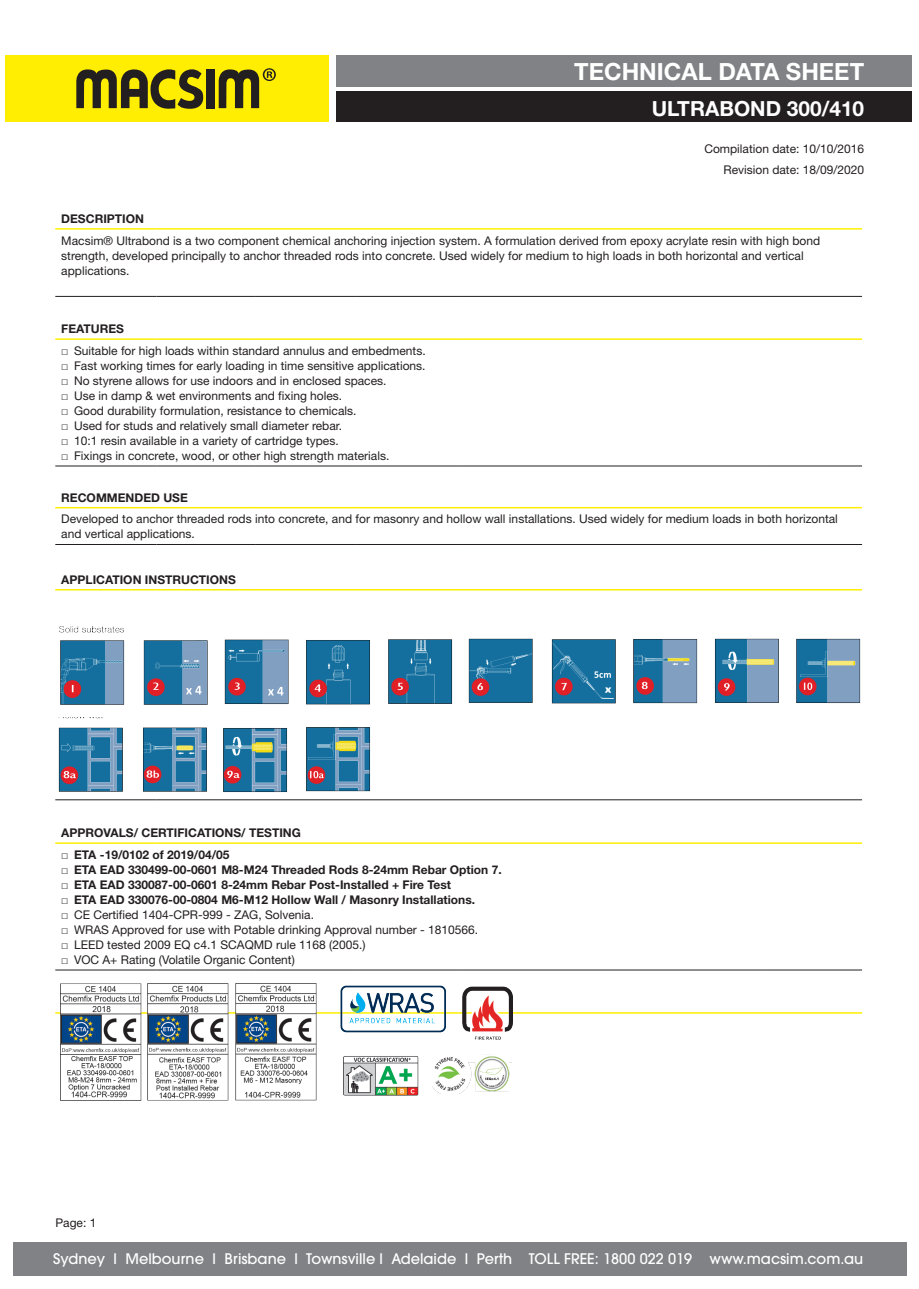
<style>
.page{position:relative;width:919px;height:1289px;background:#fff}
.page>*{position:absolute;margin:0;border:0;box-sizing:border-box;transform-origin:0 0}
.t1{font:700 23.7px "Helvetica Neue";color:#fff}
.t2{font:700 20.85px "Helvetica Neue";color:#fff}
.t3{font:500 14.55px "ITC Avant Garde Pro";color:#fff}
.Bullets_Green_354C{font:12px/15px "Helvetica Neue";color:#231f20}
.Bullets_Green_354C-2{font:700 12px "Helvetica Neue";color:#231f20}
.s1{font-family:"Century Gothic"}
.s2{font-family:"Century Gothic";font-weight:400}
</style>
<div class="page">
<div style="left:5px;top:55px;width:324px;height:67px;background:#ffee01"></div>
<div style="left:336px;top:55px;width:575px;height:32px;background:#808285"></div>
<div style="left:336px;top:92px;width:575px;height:30px;background:#231f20"></div>
<div style="left:206px;top:69px;width:8px;height:39px;background:#231f20"></div>
<svg style="left:76px;top:69px;width:128px;height:40px"></svg>
<svg style="left:219px;top:68px;width:57px;height:40px"></svg>
<div style="left:13px;top:1241px;width:893px;height:34px;background:#808285"></div>
<hr style="left:761px;top:466px;width:101px;height:1px;background:#231f20">
<hr style="left:55px;top:544px;width:101px;height:1px;background:#231f20">
<hr style="left:156px;top:544px;width:100px;height:1px;background:#231f20">
<hr style="left:256px;top:544px;width:101px;height:1px;background:#231f20">
<hr style="left:357px;top:544px;width:101px;height:1px;background:#231f20">
<hr style="left:458px;top:544px;width:101px;height:1px;background:#231f20">
<hr style="left:559px;top:544px;width:101px;height:1px;background:#231f20">
<hr style="left:660px;top:544px;width:101px;height:1px;background:#231f20">
<hr style="left:761px;top:544px;width:101px;height:1px;background:#231f20">
<hr style="left:458px;top:799px;width:101px;height:1px;background:#231f20">
<hr style="left:559px;top:799px;width:101px;height:1px;background:#231f20">
<hr style="left:660px;top:799px;width:101px;height:1px;background:#231f20">
<hr style="left:761px;top:799px;width:101px;height:1px;background:#231f20">
<hr style="left:55px;top:969px;width:101px;height:1px;background:#231f20">
<hr style="left:156px;top:969px;width:100px;height:1px;background:#231f20">
<hr style="left:256px;top:969px;width:101px;height:1px;background:#231f20">
<hr style="left:357px;top:969px;width:101px;height:1px;background:#231f20">
<hr style="left:458px;top:969px;width:101px;height:1px;background:#231f20">
<hr style="left:559px;top:969px;width:101px;height:1px;background:#231f20">
<hr style="left:660px;top:969px;width:101px;height:1px;background:#231f20">
<hr style="left:761px;top:969px;width:101px;height:1px;background:#231f20">
<hr style="left:55px;top:507px;width:101px;height:1px;background:#ffee01">
<hr style="left:156px;top:507px;width:100px;height:1px;background:#ffee01">
<hr style="left:256px;top:507px;width:101px;height:1px;background:#ffee01">
<hr style="left:357px;top:507px;width:101px;height:1px;background:#ffee01">
<hr style="left:458px;top:507px;width:101px;height:1px;background:#ffee01">
<hr style="left:559px;top:507px;width:101px;height:1px;background:#ffee01">
<hr style="left:660px;top:507px;width:101px;height:1px;background:#ffee01">
<hr style="left:761px;top:507px;width:101px;height:1px;background:#ffee01">
<hr style="left:55px;top:589px;width:101px;height:1px;background:#ffee01">
<hr style="left:156px;top:589px;width:100px;height:1px;background:#ffee01">
<hr style="left:256px;top:589px;width:101px;height:1px;background:#ffee01">
<hr style="left:357px;top:589px;width:101px;height:1px;background:#ffee01">
<hr style="left:458px;top:589px;width:101px;height:1px;background:#ffee01">
<hr style="left:559px;top:589px;width:101px;height:1px;background:#ffee01">
<hr style="left:660px;top:589px;width:101px;height:1px;background:#ffee01">
<hr style="left:761px;top:589px;width:101px;height:1px;background:#ffee01">
<hr style="left:55px;top:466px;width:101px;height:1px;background:#231f20">
<hr style="left:156px;top:466px;width:100px;height:1px;background:#231f20">
<hr style="left:256px;top:466px;width:101px;height:1px;background:#231f20">
<hr style="left:357px;top:466px;width:101px;height:1px;background:#231f20">
<hr style="left:458px;top:466px;width:101px;height:1px;background:#231f20">
<hr style="left:559px;top:466px;width:101px;height:1px;background:#231f20">
<hr style="left:660px;top:466px;width:101px;height:1px;background:#231f20">
<hr style="left:55px;top:296px;width:101px;height:1px;background:#231f20">
<hr style="left:156px;top:296px;width:100px;height:1px;background:#231f20">
<hr style="left:256px;top:296px;width:101px;height:1px;background:#231f20">
<hr style="left:357px;top:296px;width:101px;height:1px;background:#231f20">
<hr style="left:458px;top:296px;width:101px;height:1px;background:#231f20">
<hr style="left:559px;top:296px;width:101px;height:1px;background:#231f20">
<hr style="left:660px;top:296px;width:101px;height:1px;background:#231f20">
<hr style="left:761px;top:296px;width:101px;height:1px;background:#231f20">
<hr style="left:55px;top:842px;width:101px;height:1px;background:#ffee01">
<hr style="left:156px;top:842px;width:100px;height:1px;background:#ffee01">
<hr style="left:256px;top:842px;width:101px;height:1px;background:#ffee01">
<hr style="left:357px;top:842px;width:101px;height:1px;background:#ffee01">
<hr style="left:458px;top:842px;width:101px;height:1px;background:#ffee01">
<hr style="left:559px;top:842px;width:101px;height:1px;background:#ffee01">
<hr style="left:660px;top:842px;width:101px;height:1px;background:#ffee01">
<hr style="left:761px;top:842px;width:101px;height:1px;background:#ffee01">
<hr style="left:55px;top:1012px;width:101px;height:1px;background:#ffee01">
<hr style="left:458px;top:1012px;width:101px;height:1px;background:#ffee01">
<hr style="left:559px;top:1012px;width:101px;height:1px;background:#ffee01">
<hr style="left:660px;top:1012px;width:101px;height:1px;background:#ffee01">
<hr style="left:761px;top:1012px;width:101px;height:1px;background:#ffee01">
<hr style="left:55px;top:228px;width:101px;height:2px;background:#fff101">
<hr style="left:156px;top:228px;width:100px;height:2px;background:#fff101">
<hr style="left:256px;top:228px;width:101px;height:2px;background:#fff101">
<hr style="left:357px;top:228px;width:101px;height:2px;background:#fff101">
<hr style="left:458px;top:228px;width:101px;height:2px;background:#fff101">
<hr style="left:559px;top:228px;width:101px;height:2px;background:#fff101">
<hr style="left:660px;top:228px;width:101px;height:2px;background:#fff101">
<hr style="left:761px;top:228px;width:101px;height:2px;background:#fff101">
<hr style="left:55px;top:338px;width:101px;height:2px;background:#ffee01">
<hr style="left:156px;top:338px;width:100px;height:2px;background:#ffee01">
<hr style="left:256px;top:338px;width:101px;height:2px;background:#ffee01">
<hr style="left:357px;top:338px;width:101px;height:2px;background:#ffee01">
<hr style="left:458px;top:338px;width:101px;height:2px;background:#ffee01">
<hr style="left:559px;top:338px;width:101px;height:2px;background:#ffee01">
<hr style="left:660px;top:338px;width:101px;height:2px;background:#ffee01">
<hr style="left:761px;top:338px;width:101px;height:2px;background:#ffee01">
<img style="left:59px;top:626px;width:394px;height:79px">
<img style="left:55px;top:717px;width:405px;height:84px">
<img style="left:468px;top:638px;width:393px;height:66px">
<img style="left:61px;top:983px;width:451px;height:117px">
<h1 class="t1" style="left:574px;top:57px;width:291px">TECHNICAL DATA SHEET</h1>
<h2 class="t2" style="left:651px;top:95px;width:214px">ULTRABOND 300/410</h2>
<p class="Bullets_Green_354C" style="left:704px;top:138px;width:161px;line-height:21px;text-align:right">Compilation date: 10/10/2016<br>Revision date: 18/09/2020</p>
<p class="Bullets_Green_354C-2" style="left:61px;top:211px;width:84px">DESCRIPTION</p>
<p class="Bullets_Green_354C" style="left:61px;top:233px;width:760px">Macsim® Ultrabond is a two component chemical anchoring injection system. A formulation derived from epoxy acrylate resin with high bond strength, developed principally to anchor threaded rods into concrete. Used widely for medium to high loads in both horizontal and vertical applications.</p>
<p class="Bullets_Green_354C-2" style="left:61px;top:321px;width:64px">FEATURES</p>
<p class="Bullets_Green_354C" style="left:61px;top:343px;width:366px"><span class="s1">□</span> Suitable for high loads within standard annulus and embedments.</p>
<p class="Bullets_Green_354C" style="left:61px;top:358px;width:366px"><span class="s1">□</span> Fast working times for early loading in time sensitive applications.</p>
<p class="Bullets_Green_354C" style="left:61px;top:373px;width:327px"><span class="s1">□</span> No styrene allows for use indoors and in enclosed spaces.</p>
<p class="Bullets_Green_354C" style="left:61px;top:388px;width:282px"><span class="s1">□</span> Use in damp &amp; wet environments and fixing holes.</p>
<p class="Bullets_Green_354C" style="left:61px;top:403px;width:297px"><span class="s1">□</span> Good durability formulation, resistance to chemicals.</p>
<p class="Bullets_Green_354C" style="left:61px;top:418px;width:282px"><span class="s1">□</span> Used for studs and relatively small diameter rebar.</p>
<p class="Bullets_Green_354C" style="left:61px;top:433px;width:279px"><span class="s1">□</span> 10:1 resin available in a variety of cartridge types.</p>
<p class="Bullets_Green_354C" style="left:61px;top:448px;width:329px"><span class="s1">□</span> Fixings in concrete, wood, or other high strength materials.</p>
<p class="Bullets_Green_354C-2" style="left:61px;top:490px;width:128px">RECOMMENDED USE</p>
<p class="Bullets_Green_354C" style="left:61px;top:511px;width:778px">Developed to anchor threaded rods into concrete, and for masonry and hollow wall installations. Used widely for medium loads in both horizontal and vertical applications.</p>
<p class="Bullets_Green_354C-2" style="left:61px;top:572px;width:176px">APPLICATION INSTRUCTIONS</p>
<p class="Bullets_Green_354C-2" style="left:61px;top:825px;width:241px">APPROVALS/ CERTIFICATIONS/ TESTING</p>
<p class="Bullets_Green_354C-2" style="left:61px;top:847px;width:170px"><span class="s2">□</span> ETA -19/0102 of 2019/04/05</p>
<p class="Bullets_Green_354C-2" style="left:61px;top:862px;width:442px"><span class="s2">□</span> ETA EAD 330499-00-0601 M8-M24 Threaded Rods 8-24mm Rebar Option 7.</p>
<p class="Bullets_Green_354C-2" style="left:61px;top:877px;width:391px"><span class="s2">□</span> ETA EAD 330087-00-0601 8-24mm Rebar Post-Installed + Fire Test</p>
<p class="Bullets_Green_354C-2" style="left:61px;top:892px;width:415px"><span class="s2">□</span> ETA EAD 330076-00-0804 M6-M12 Hollow Wall / Masonry Installations.</p>
<p class="Bullets_Green_354C" style="left:61px;top:907px;width:254px"><span class="s1">□</span> CE Certified 1404-CPR-999 - ZAG, Solvenia.</p>
<p class="Bullets_Green_354C" style="left:61px;top:922px;width:418px"><span class="s1">□</span> WRAS Approved for use with Potable drinking Approval number - 1810566.</p>
<p class="Bullets_Green_354C" style="left:61px;top:937px;width:305px"><span class="s1">□</span> LEED tested 2009 EQ c4.1 SCAQMD rule 1168 (2005.)</p>
<p class="Bullets_Green_354C" style="left:61px;top:952px;width:235px"><span class="s1">□</span> VOC A+ Rating (Volatile Organic Content)</p>
<p class="Bullets_Green_354C" style="left:55px;top:1215px;width:42px">Page: 1</p>
<p class="t3" style="left:53px;top:1248px;width:811px">Sydney l Melbourne l Brisbane l Townsville l Adelaide l Perth TOLL FREE: 1800 022 019 www.macsim.com.au</p>
</div>
